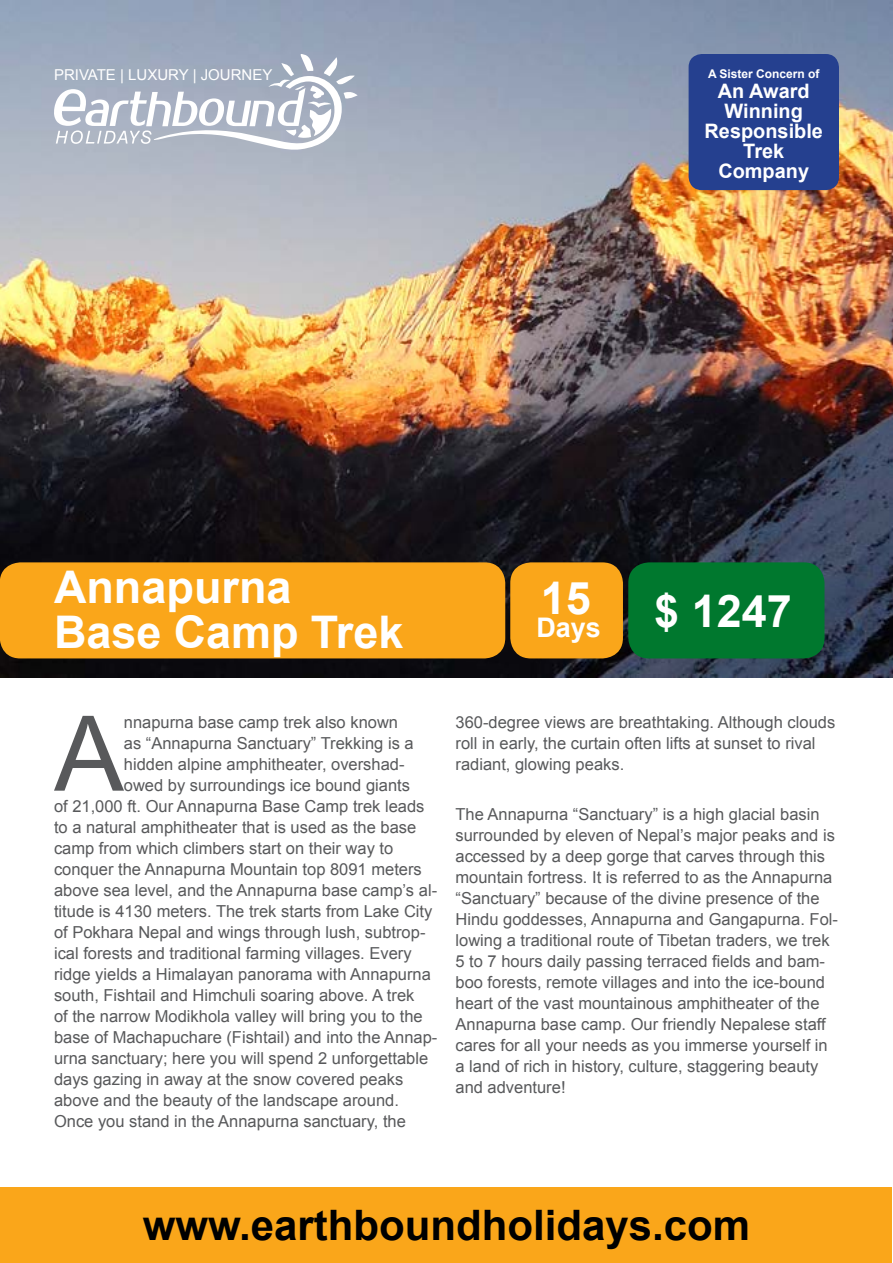
<style>
.page{position:relative;width:893px;height:1263px;background:#fff}
.page>*{position:absolute;margin:0;border:0;box-sizing:border-box;transform-origin:0 0}
.t1{font:104.55px "Arial";color:#58595b}
.t2{font:700 45px/45px "Arial";color:#fff}
.t3{font:700 42px "Arial";color:#000}
.t4{font:700 27px "Arial";color:#fff}
.t5{font:700 19.95px/20px "Arial";color:#fff;text-align:center}
.t6{font:16.5px/21px "Arial";color:#58595b}
.t7{font:15px "Arial";color:#fff}
.t8{font:700 12px "Arial";color:#fff}
</style>
<div class="page">
<img style="left:0;top:0;width:893px;height:677px">
<div style="left:0;top:562px;width:505px;height:96px;background:#faa61a;border-radius:21px"></div>
<div style="left:510px;top:562px;width:113px;height:96px;background:#faa61a;border-radius:21px"></div>
<div style="left:628px;top:562px;width:196px;height:96px;background:#00782e;border-radius:21px"></div>
<div style="left:689px;top:54px;width:150px;height:136px;background:#25408f;border-radius:13px"></div>
<div style="left:1px;top:1187px;width:891px;height:75px;background:#faa61a"></div>
<svg style="left:54px;top:53px;width:304px;height:100px"></svg>
<p class="t7" style="left:54px;top:65px;width:220px">PRIVATE | LUXURY | JOURNEY</p>
<p class="t8" style="left:708px;top:66px;width:113px">A Sister Concern of</p>
<p class="t5" style="left:705px;top:82px;width:120px">An Award<br>Winning<br>Responsible<br>Trek<br>Company</p>
<h2 class="t2" style="left:54px;top:566px;width:351px">Annapurna<br>Base Camp Trek</h2>
<h2 class="t2" style="left:541px;top:577px;width:52px">15</h2>
<h2 class="t2" style="left:654px;top:590px;width:139px">$ 1247</h2>
<h3 class="t4" style="left:536px;top:610px;width:66px">Days</h3>
<h1 class="t1" style="left:54px;top:685px;width:71px">A</h1>
<p class="t6" style="left:124px;top:711px;width:276px">nnapurna base camp trek also known</p>
<p class="t6" style="left:124px;top:732px;width:291px">as “Annapurna Sanctuary” Trekking is a</p>
<p class="t6" style="left:124px;top:753px;width:282px">hidden alpine amphitheater, overshad-</p>
<p class="t6" style="left:124px;top:774px;width:288px">owed by surroundings ice bound giants</p>
<p class="t6" style="left:54px;top:795px;width:372px">of 21,000 ft. Our Annapurna Base Camp trek leads</p>
<p class="t6" style="left:54px;top:816px;width:364px">to a natural amphitheater that is used as the base</p>
<p class="t6" style="left:54px;top:837px;width:341px">camp from which climbers start on their way to</p>
<p class="t6" style="left:54px;top:858px;width:369px">conquer the Annapurna Mountain top 8091 meters</p>
<p class="t6" style="left:54px;top:879px;width:385px">above sea level, and the Annapurna base camp’s al-</p>
<p class="t6" style="left:54px;top:900px;width:380px">titude is 4130 meters. The trek starts from Lake City</p>
<p class="t6" style="left:54px;top:921px;width:373px">of Pokhara Nepal and wings through lush, subtrop-</p>
<p class="t6" style="left:54px;top:943px;width:359px">ical forests and traditional farming villages. Every</p>
<p class="t6" style="left:54px;top:964px;width:378px">ridge yields a Himalayan panorama with Annapurna</p>
<p class="t6" style="left:54px;top:985px;width:362px">south, Fishtail and Himchuli soaring above. A trek</p>
<p class="t6" style="left:54px;top:1006px;width:370px">of the narrow Modikhola valley will bring you to the</p>
<p class="t6" style="left:54px;top:1027px;width:385px">base of Machapuchare (Fishtail) and into the Annap-</p>
<p class="t6" style="left:54px;top:1048px;width:376px">urna sanctuary; here you will spend 2 unforgettable</p>
<p class="t6" style="left:54px;top:1069px;width:351px">days gazing in away at the snow covered peaks</p>
<p class="t6" style="left:54px;top:1090px;width:346px">above and the beauty of the landscape around.</p>
<p class="t6" style="left:54px;top:1111px;width:353px">Once you stand in the Annapurna sanctuary, the</p>
<p class="t6" style="left:455px;top:712px;width:381px">360-degree views are breathtaking. Although clouds roll in early, the curtain often lifts at sunset to rival radiant, glowing peaks.</p>
<p class="t6" style="left:455px;top:804px;width:384px">The Annapurna “Sanctuary” is a high glacial basin surrounded by eleven of Nepal’s major peaks and is accessed by a deep gorge that carves through this mountain fortress. It is referred to as the Annapurna “Sanctuary” because of the divine presence of the Hindu goddesses, Annapurna and Gangapurna. Fol&shy;lowing a traditional route of Tibetan traders, we trek 5 to 7 hours daily passing terraced fields and bam&shy;boo forests, remote villages and into the ice-bound heart of the vast mountainous amphitheater of the Annapurna base camp. Our friendly Nepalese staff cares for all your needs as you immerse yourself in a land of rich in history, culture, staggering beauty and adventure!</p>
<h3 class="t3" style="left:143px;top:1197px;width:609px">www.earthboundholidays.com</h3>
</div>
